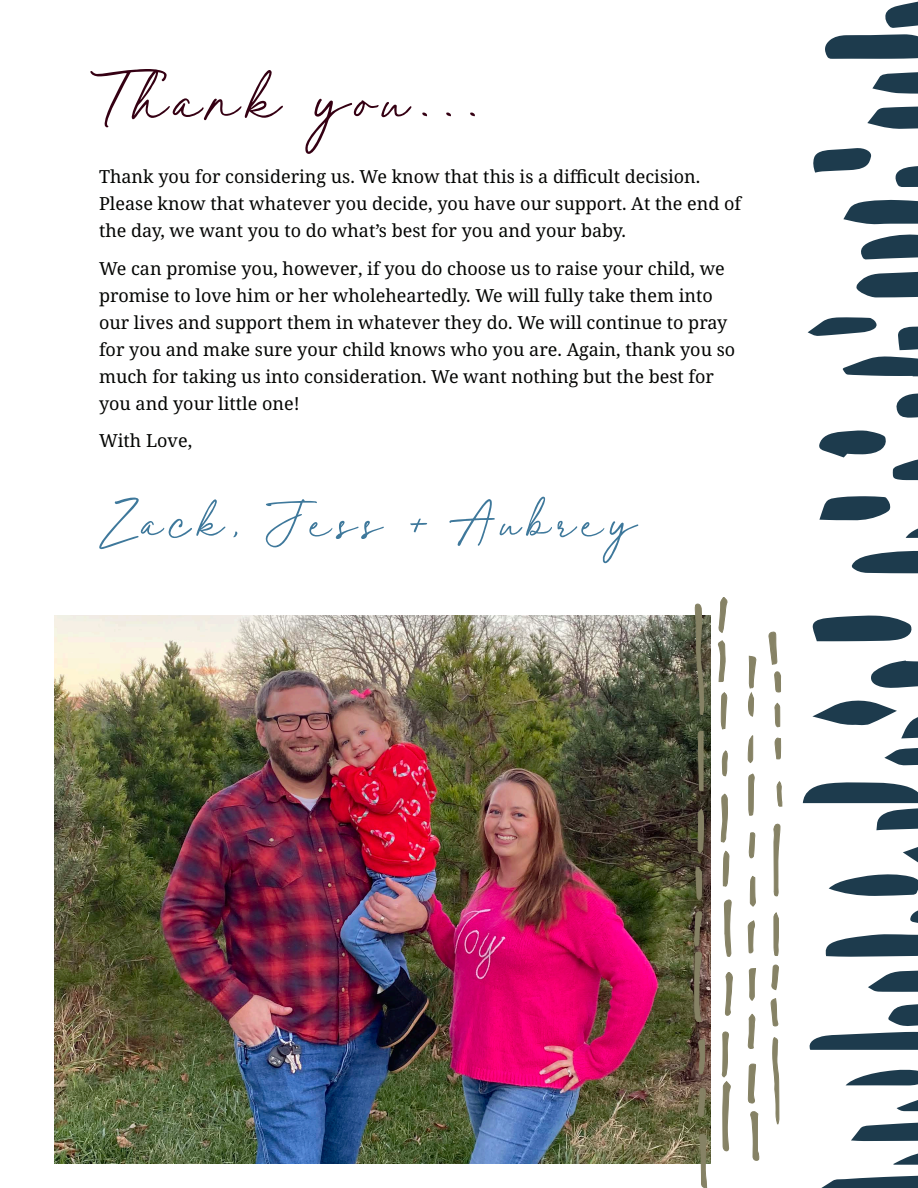
<style>
.page{position:relative;width:918px;height:1188px;background:#fff}
.page>*{position:absolute;margin:0;border:0;box-sizing:border-box;transform-origin:0 0}
.t1{font:75px "Juniperand Sage Upright";letter-spacing:.1em;color:#350013}
.t2{font:57px "Juniperand Sage Upright";letter-spacing:.13em;color:#3e789b}
.t3{font:18px/27px "Noto Serif";color:#040503}
</style>
<div class="page">
<svg style="left:856px;top:271px;width:62px;height:26px;background:#435c6b"></svg>
<svg style="left:867px;top:106px;width:51px;height:23px"></svg>
<svg style="left:843px;top:200px;width:75px;height:25px;background:#435c6b"></svg>
<svg style="left:821px;top:1175px;width:97px;height:13px"></svg>
<svg style="left:851px;top:551px;width:67px;height:22px"></svg>
<svg style="left:809px;top:1004px;width:109px;height:46px"></svg>
<svg style="left:885px;top:1px;width:33px;height:27px"></svg>
<svg style="left:893px;top:459px;width:25px;height:21px"></svg>
<svg style="left:825px;top:34px;width:93px;height:25px;background:#304b5c"></svg>
<svg style="left:812px;top:615px;width:100px;height:26px;background:#405968"></svg>
<svg style="left:898px;top:326px;width:20px;height:24px"></svg>
<svg style="left:895px;top:166px;width:23px;height:21px"></svg>
<svg style="left:825px;top:934px;width:93px;height:23px;background:#405968"></svg>
<svg style="left:803px;top:782px;width:115px;height:48px"></svg>
<svg style="left:871px;top:661px;width:47px;height:27px"></svg>
<svg style="left:861px;top:234px;width:57px;height:25px"></svg>
<svg style="left:868px;top:970px;width:50px;height:22px"></svg>
<svg style="left:910px;top:910px;width:8px;height:13px"></svg>
<svg style="left:872px;top:72px;width:46px;height:22px"></svg>
<svg style="left:851px;top:1122px;width:67px;height:43px"></svg>
<svg style="left:884px;top:748px;width:34px;height:17px"></svg>
<svg style="left:829px;top:874px;width:89px;height:22px"></svg>
<svg style="left:843px;top:356px;width:75px;height:21px"></svg>
<svg style="left:896px;top:393px;width:22px;height:25px"></svg>
<svg style="left:819px;top:496px;width:72px;height:25px"></svg>
<svg style="left:819px;top:430px;width:67px;height:27px"></svg>
<svg style="left:897px;top:1100px;width:21px;height:11px"></svg>
<svg style="left:812px;top:700px;width:106px;height:38px"></svg>
<svg style="left:906px;top:528px;width:12px;height:10px"></svg>
<svg style="left:903px;top:847px;width:15px;height:16px"></svg>
<svg style="left:813px;top:148px;width:59px;height:25px"></svg>
<svg style="left:846px;top:1069px;width:72px;height:16px"></svg>
<svg style="left:808px;top:317px;width:69px;height:19px"></svg>
<img style="left:54px;top:615px;width:657px;height:548px">
<svg style="left:697px;top:731px;width:7px;height:123px"></svg>
<svg style="left:695px;top:603px;width:9px;height:112px"></svg>
<svg style="left:719px;top:597px;width:9px;height:36px"></svg>
<svg style="left:768px;top:631px;width:10px;height:34px"></svg>
<svg style="left:774px;top:671px;width:7px;height:22px"></svg>
<svg style="left:774px;top:703px;width:6px;height:24px"></svg>
<svg style="left:770px;top:738px;width:12px;height:386px"></svg>
<svg style="left:718px;top:640px;width:15px;height:512px"></svg>
<svg style="left:748px;top:655px;width:11px;height:506px"></svg>
<svg style="left:694px;top:867px;width:13px;height:321px;background:#746853"></svg>
<p class="t1" style="left:99px;top:46px;width:382px">Thank you...</p>
<p class="t3" style="left:99px;top:163px;width:644px">Thank you for considering us. We know that this is a difficult decision.<br>Please know that whatever you decide, you have our support. At the end of the day, we want you to do what’s best for you and your baby.</p>
<p class="t3" style="left:99px;top:255px;width:638px">We can promise you, however, if you do choose us to raise your child, we promise to love him or her wholeheartedly. We will fully take them into our lives and support them in whatever they do. We will continue to pray for you and make sure your child knows who you are. Again, thank you so much for taking us into consideration. We want nothing but the best for you and your little one!</p>
<p class="t3" style="left:99px;top:428px;width:95px">With Love,</p>
<p class="t2" style="left:101px;top:482px;width:535px">Zack, Jess &amp; Aubrey</p>
</div>
